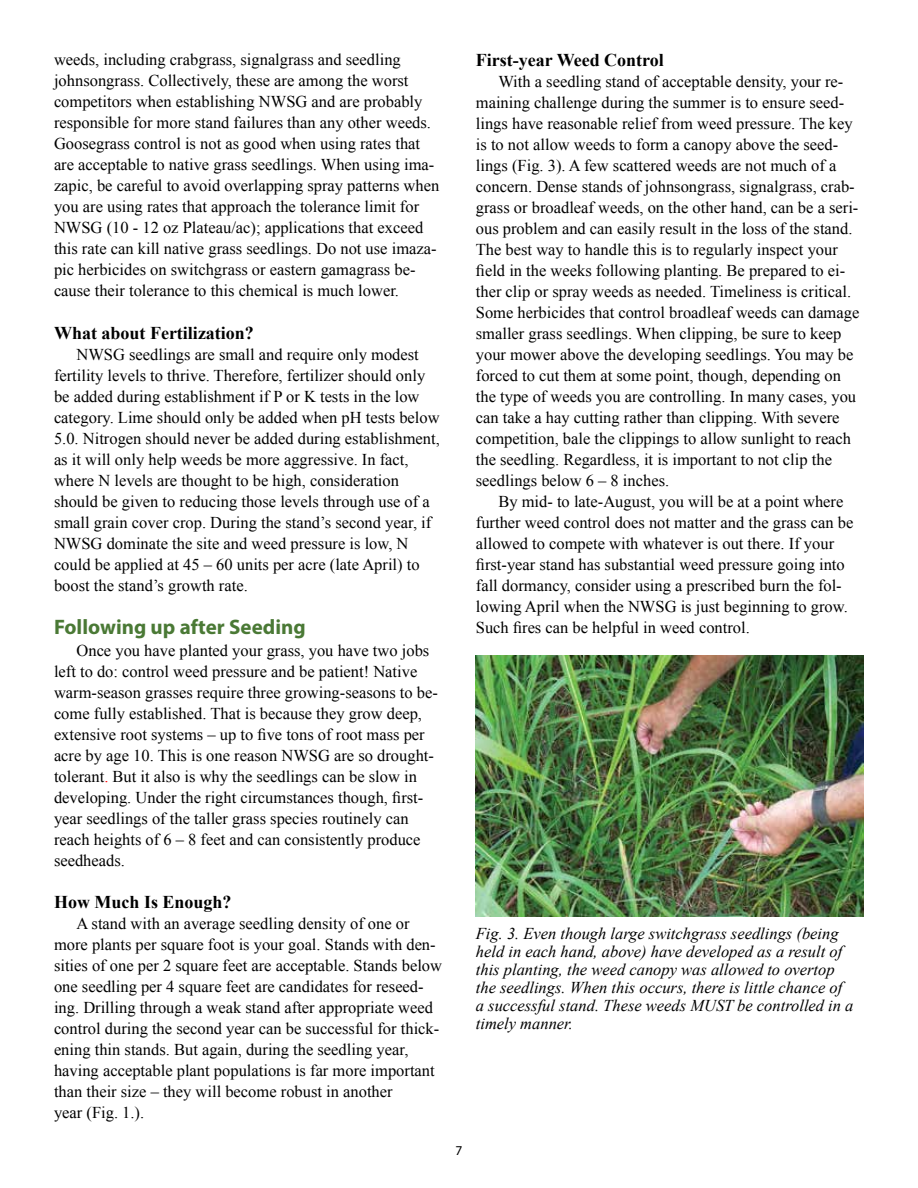
<style>
.page{position:relative;width:918px;height:1188px;background:#fff}
.page>*{position:absolute;margin:0;border:0;box-sizing:border-box;transform-origin:0 0}
.t1{font:700 21px "Myriad Pro";color:#4a7935}
.t2{font:700 18px "Times New Roman";color:#000}
.t3{font:16.5px/21px "Times New Roman";color:#000}
.t4{font:italic 16.5px/18px "Times New Roman";color:#000}
.t5{font:13.5px "Myriad Pro";color:#000}
.s1{color:#f00}
</style>
<div class="page">
<img style="left:476px;top:655px;width:388px;height:261px">
<p class="t3" style="left:54px;top:49px;width:387px">weeds, including crabgrass, signalgrass and seedling johnsongrass. Collectively, these are among the worst competitors when establishing NWSG and are probably responsible for more stand failures than any other weeds.<br>Goosegrass control is not as good when using rates that are acceptable to native grass seedlings. When using ima&shy;zapic, be careful to avoid overlapping spray patterns when you are using rates that approach the tolerance limit for NWSG (10 - 12 oz Plateau/ac); applications that exceed this rate can kill native grass seedlings. Do not use imaza&shy;pic herbicides on switchgrass or eastern gamagrass be&shy;cause their tolerance to this chemical is much lower.</p>
<p class="t2" style="left:54px;top:321px;width:201px">What about Fertilization?</p>
<p class="t3" style="left:54px;top:344px;width:387px;text-indent:23px">NWSG seedlings are small and require only modest fertility levels to thrive. Therefore, fertilizer should only be added during establishment if P or K tests in the low category. Lime should only be added when pH tests below 5.0. Nitrogen should never be added during establishment, as it will only help weeds be more aggressive. In fact, where N levels are thought to be high, consideration should be given to reducing those levels through use of a small grain cover crop. During the stand’s second year, if NWSG dominate the site and weed pressure is low, N could be applied at 45 – 60 units per acre (late April) to boost the stand’s growth rate.</p>
<p class="t1" style="left:54px;top:613px;width:253px">Following up after Seeding</p>
<p class="t3" style="left:54px;top:640px;width:385px;text-indent:23px">Once you have planted your grass, you have two jobs left to do: control weed pressure and be patient! Native warm-season grasses require three growing-seasons to be&shy;come fully established. That is because they grow deep, extensive root systems – up to five tons of root mass per acre by age 10. This is one reason NWSG are so drought&shy;tolerant<span class="s1">.</span> But it also is why the seedlings can be slow in developing. Under the right circumstances though, first&shy;year seedlings of the taller grass species routinely can reach heights of 6 – 8 feet and can consistently produce seedheads.</p>
<p class="t2" style="left:54px;top:890px;width:179px">How Much Is Enough?</p>
<p class="t3" style="left:54px;top:913px;width:390px;text-indent:23px">A stand with an average seedling density of one or more plants per square foot is your goal. Stands with den&shy;sities of one per 2 square feet are acceptable. Stands below one seedling per 4 square feet are candidates for reseed&shy;ing. Drilling through a weak stand after appropriate weed control during the second year can be successful for thick&shy;ening thin stands. But again, during the seedling year, having acceptable plant populations is far more important than their size – they will become robust in another<br>year (Fig. 1.).</p>
<p class="t2" style="left:476px;top:48px;width:189px">First-year Weed Control</p>
<p class="t3" style="left:476px;top:71px;width:385px;text-indent:23px">With a seedling stand of acceptable density, your re&shy;maining challenge during the summer is to ensure seed&shy;lings have reasonable relief from weed pressure. The key is to not allow weeds to form a canopy above the seed&shy;lings (Fig. 3). A few scattered weeds are not much of a concern. Dense stands of johnsongrass, signalgrass, crab&shy;grass or broadleaf weeds, on the other hand, can be a seri&shy;ous problem and can easily result in the loss of the stand.<br>The best way to handle this is to regularly inspect your field in the weeks following planting. Be prepared to ei&shy;ther clip or spray weeds as needed. Timeliness is critical.<br>Some herbicides that control broadleaf weeds can damage smaller grass seedlings. When clipping, be sure to keep your mower above the developing seedlings. You may be forced to cut them at some point, though, depending on the type of weeds you are controlling. In many cases, you can take a hay cutting rather than clipping. With severe competition, bale the clippings to allow sunlight to reach the seedling. Regardless, it is important to not clip the seedlings below 6 – 8 inches.</p>
<p class="t3" style="left:476px;top:491px;width:379px;text-indent:23px">By mid- to late-August, you will be at a point where further weed control does not matter and the grass can be allowed to compete with whatever is out there. If your first-year stand has substantial weed pressure going into fall dormancy, consider using a prescribed burn the fol&shy;lowing April when the NWSG is just beginning to grow.<br>Such fires can be helpful in weed control.</p>
<p class="t4" style="left:476px;top:924px;width:379px">Fig. 3. Even though large switchgrass seedlings (being held in each hand, above) have developed as a result of this planting, the weed canopy was allowed to overtop the seedlings. When this occurs, there is little chance of a successful stand. These weeds MUST be controlled in a timely manner.</p>
<p class="t5" style="left:456px;top:1142px;width:8px">7</p>
</div>
